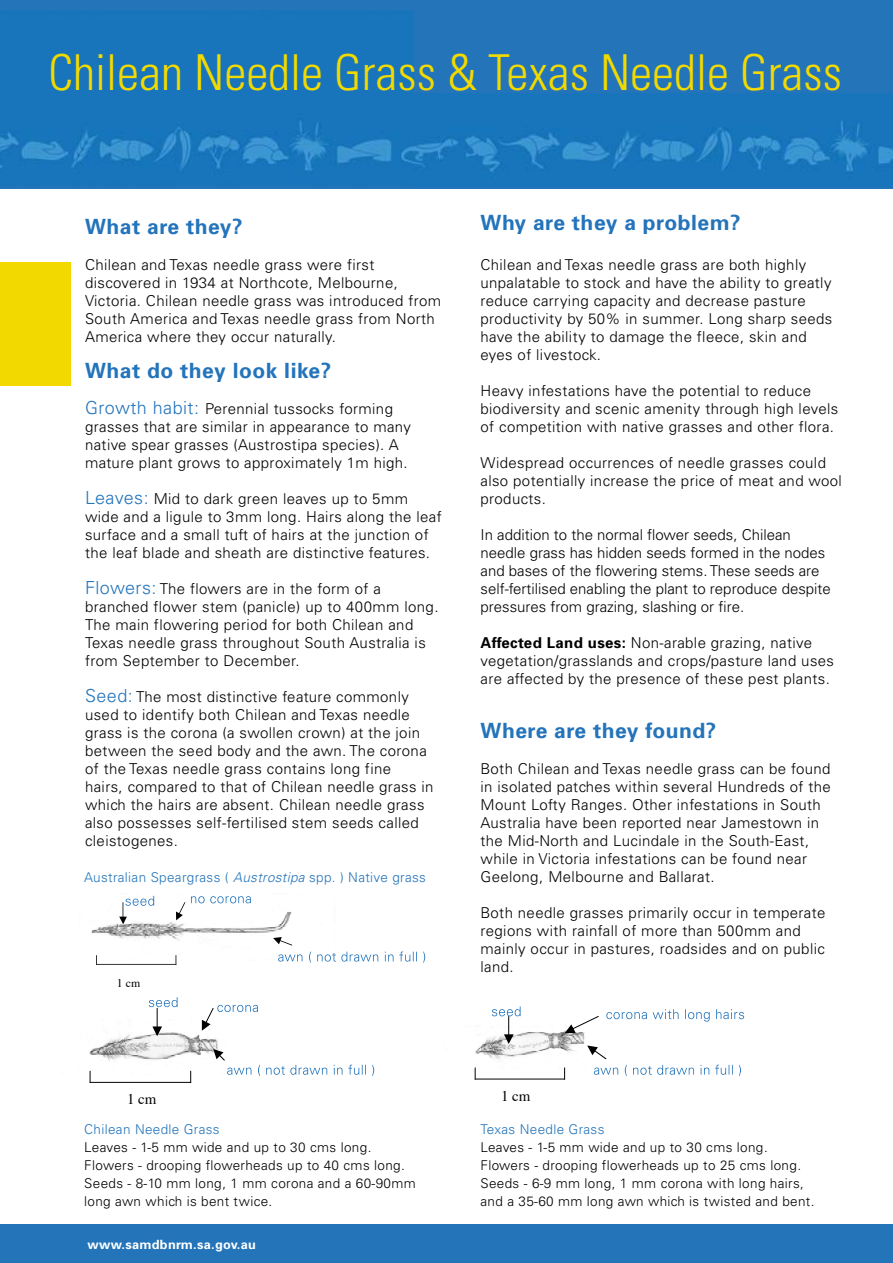
<style>
.page{position:relative;width:893px;height:1263px;background:#fff}
.page>*{position:absolute;margin:0;border:0;box-sizing:border-box;transform-origin:0 0}
.t1{font:300 condensed 49.5px "Univers";color:#f2d900}
.t2{font:700 21px "Univers";letter-spacing:.025em;color:#2374bb}
.t3{font:300 15px/18px "Univers";letter-spacing:.025em;color:#000}
.t4{font:300 15px/18px "Univers";color:#000}
.t5{font:14.85px "Times";color:#000}
.t6{font:300 13.5px/18px "Univers";letter-spacing:.025em;color:#000}
.t7{font:300 13.5px "Univers";letter-spacing:.025em;color:#2374bb}
.t8{font:700 12.75px "Univers";letter-spacing:.025em;color:#fff}
.t9{font:11.85px "Times";color:#000}
.s1{font-size:18px;color:#2374bb}
.s2{font-style:italic}
.s3{font-weight:700}
</style>
<div class="page">
<div style="left:0;top:0;width:893px;height:188px;background:#2474ba"></div>
<div style="left:0;top:1224px;width:893px;height:39px;background:#2474ba"></div>
<img style="left:0;top:10px;width:413px;height:176px">
<div style="left:0;top:262px;width:70px;height:124px;background:#f2d900"></div>
<img style="left:413px;top:94px;width:480px;height:92px">
<img style="left:89px;top:1020px;width:129px;height:55px">
<svg style="left:90px;top:1071px;width:101px;height:12px"></svg>
<img style="left:474px;top:1031px;width:111px;height:39px">
<svg style="left:565px;top:1016px;width:34px;height:17px"></svg>
<svg style="left:587px;top:1045px;width:19px;height:14px"></svg>
<svg style="left:475px;top:1067px;width:90px;height:12px"></svg>
<img style="left:91px;top:895px;width:202px;height:51px">
<svg style="left:176px;top:902px;width:9px;height:18px"></svg>
<svg style="left:273px;top:937px;width:19px;height:8px"></svg>
<svg style="left:96px;top:955px;width:81px;height:10px"></svg>
<svg style="left:149px;top:997px;width:29px;height:39px"></svg>
<svg style="left:119px;top:896px;width:35px;height:28px"></svg>
<svg style="left:492px;top:1006px;width:29px;height:38px"></svg>
<svg style="left:191px;top:896px;width:60px;height:7px"></svg>
<svg style="left:606px;top:1009px;width:138px;height:12px"></svg>
<svg style="left:213px;top:1049px;width:161px;height:27px"></svg>
<svg style="left:278px;top:951px;width:147px;height:12px"></svg>
<svg style="left:594px;top:1065px;width:147px;height:11px"></svg>
<svg style="left:202px;top:1005px;width:56px;height:26px"></svg>
<h1 class="t1" style="left:48px;top:43px;width:795px">Chilean Needle Grass &amp; Texas Needle Grass</h1>
<h2 class="t2" style="left:85px;top:213px;width:159px">What are they?</h2>
<p class="t3" style="left:85px;top:255px;width:358px">Chilean and Texas needle grass were first discovered in 1934 at Northcote, Melbourne, Victoria. Chilean needle grass was introduced from South America and Texas needle grass from North America where they occur naturally.</p>
<h2 class="t2" style="left:85px;top:357px;width:248px">What do they look like?</h2>
<p class="t3" style="left:85px;top:399px;width:327px"><span class="s1">Growth habit:</span> Perennial tussocks forming grasses that are similar in appearance to many native spear grasses (Austrostipa species). A mature plant grows to approximately 1m high.</p>
<p class="t3" style="left:85px;top:489px;width:358px"><span class="s1">Leaves:</span> Mid to dark green leaves up to 5mm wide and a ligule to 3mm long. Hairs along the leaf surface and a small tuft of hairs at the junction of the leaf blade and sheath are distinctive features.</p>
<p class="t3" style="left:85px;top:579px;width:355px"><span class="s1">Flowers:</span> The flowers are in the form of a branched flower stem (panicle) up to 400mm long.<br>The main flowering period for both Chilean and Texas needle grass throughout South Australia is from September to December.</p>
<p class="t3" style="left:85px;top:687px;width:350px"><span class="s1">Seed:</span> The most distinctive feature commonly used to identify both Chilean and Texas needle grass is the corona (a swollen crown) at the join between the seed body and the awn. The corona of the Texas needle grass contains long fine<br>hairs, compared to that of Chilean needle grass in which the hairs are absent. Chilean needle grass also possesses self-fertilised stem seeds called cleistogenes.</p>
<p class="t7" style="left:84px;top:869px;width:343px">Australian Speargrass ( <span class="s2">Austrostipa</span> spp. ) Native grass</p>
<p class="t9" style="left:117px;top:971px;width:25px">1 cm</p>
<h2 class="t2" style="left:480px;top:209px;width:262px">Why are they a problem?</h2>
<p class="t3" style="left:480px;top:255px;width:353px">Chilean and Texas needle grass are both highly unpalatable to stock and have the ability to greatly reduce carrying capacity and decrease pasture productivity by 50% in summer. Long sharp seeds have the ability to damage the fleece, skin and eyes of livestock.</p>
<p class="t3" style="left:480px;top:381px;width:359px">Heavy infestations have the potential to reduce biodiversity and scenic amenity through high levels of competition with native grasses and other flora.</p>
<p class="t3" style="left:480px;top:453px;width:363px">Widespread occurrences of needle grasses could also potentially increase the price of meat and wool products.</p>
<p class="t4" style="left:480px;top:525px;width:352px">In addition to the normal flower seeds, Chilean needle grass has hidden seeds formed in the nodes and bases of the flowering stems. These seeds are self-fertilised enabling the plant to reproduce despite pressures from grazing, slashing or fire.</p>
<p class="t3" style="left:480px;top:633px;width:355px"><span class="s3">Affected Land uses:</span> Non-arable grazing, native vegetation/grasslands and crops/pasture land uses are affected by the presence of these pest plants.</p>
<h2 class="t2" style="left:480px;top:717px;width:237px">Where are they found?</h2>
<p class="t3" style="left:480px;top:759px;width:352px">Both Chilean and Texas needle grass can be found in isolated patches within several Hundreds of the Mount Lofty Ranges. Other infestations in South Australia have been reported near Jamestown in the Mid-North and Lucindale in the South-East, while in Victoria infestations can be found near Geelong, Melbourne and Ballarat.</p>
<p class="t3" style="left:480px;top:903px;width:346px">Both needle grasses primarily occur in temperate regions with rainfall of more than 500mm and mainly occur in pastures, roadsides and on public land.</p>
<p class="t5" style="left:127px;top:1085px;width:31px">1 cm</p>
<p class="t5" style="left:501px;top:1082px;width:31px">1 cm</p>
<p class="t7" style="left:84px;top:1121px;width:137px">Chilean Needle Grass</p>
<p class="t6" style="left:84px;top:1138px;width:333px">Leaves - 1-5 mm wide and up to 30 cms long.<br>Flowers - drooping flowerheads up to 40 cms long.<br>Seeds - 8-10 mm long, 1 mm corona and a 60-90mm long awn which is bent twice.</p>
<p class="t8" style="left:88px;top:1236px;width:170px">www.samdbnrm.sa.gov.au</p>
<p class="t7" style="left:480px;top:1121px;width:125px">Texas Needle Grass</p>
<p class="t6" style="left:480px;top:1138px;width:335px">Leaves - 1-5 mm wide and up to 30 cms long.<br>Flowers - drooping flowerheads up to 25 cms long.<br>Seeds - 6-9 mm long, 1 mm corona with long hairs, and a 35-60 mm long awn which is twisted and bent.</p>
</div>
